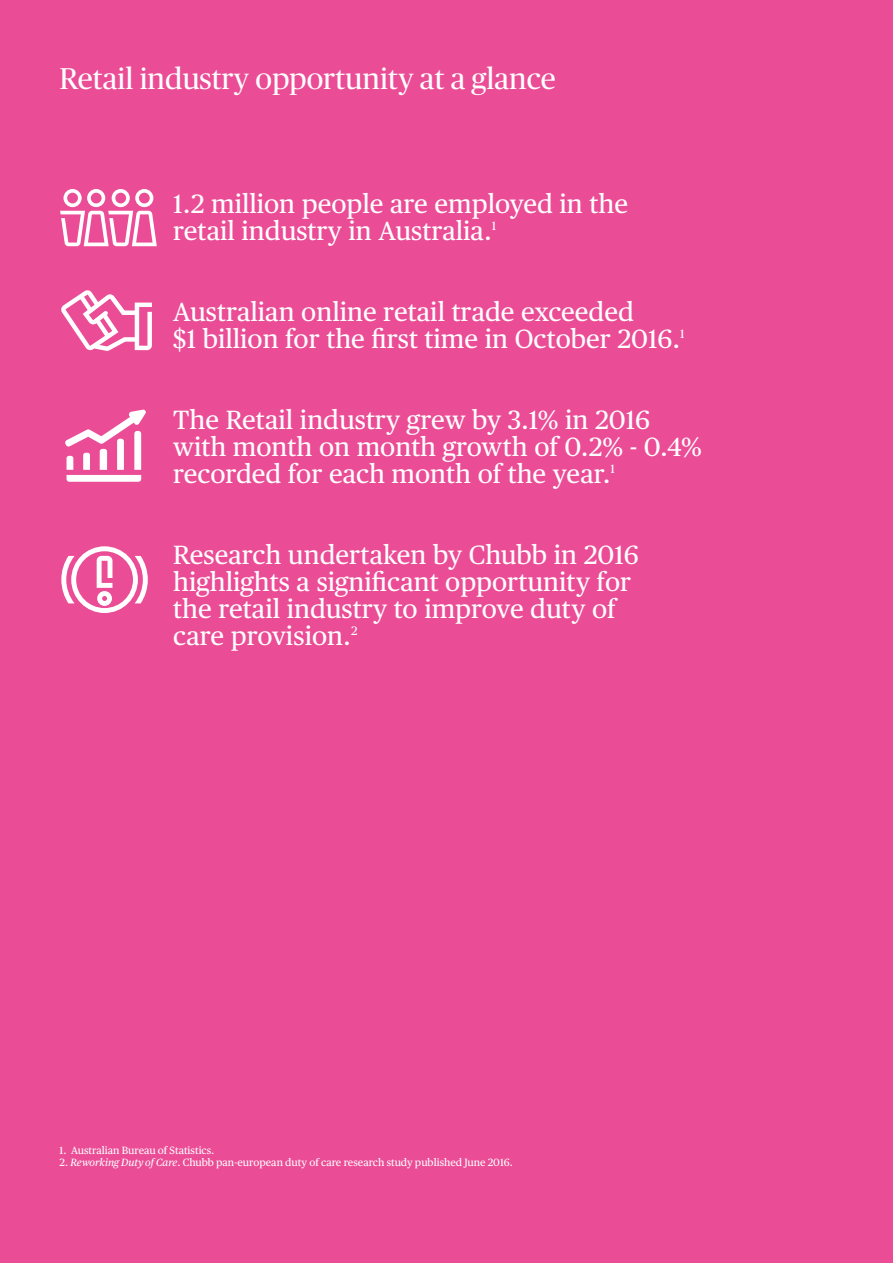
<style>
.page{position:relative;width:893px;height:1263px;background:#eb4c96}
.page>*{position:absolute;margin:0;border:0;box-sizing:border-box;transform-origin:0 0}
.t1{font:30px "Chubb Publico";color:#fff}
.t2{font:26.4px/27px "Chubb Publico Text";color:#fff}
.t3{font:10.5px "Chubb Publico Text";color:#fff}
.s1{font-style:italic}
</style>
<div class="page">
<svg style="left:65px;top:410px;width:81px;height:72px"></svg>
<svg style="left:61px;top:290px;width:91px;height:61px"></svg>
<svg style="left:60px;top:189px;width:97px;height:57px"></svg>
<svg style="left:61px;top:546px;width:87px;height:67px"></svg>
<p class="t1" style="left:60px;top:64px;width:497px">Retail industry opportunity at a glance</p>
<p class="t2" style="left:173px;top:191px;width:456px">1.2 million people are employed in the retail industry in Australia.<sup>1</sup></p>
<p class="t2" style="left:173px;top:299px;width:513px">Australian online retail trade exceeded<br>$1 billion for the first time in October 2016.<sup>1</sup></p>
<p class="t2" style="left:173px;top:407px;width:530px">The Retail industry grew by 3.1% in 2016 with month on month growth of 0.2% - 0.4% recorded for each month of the year.<sup>1</sup></p>
<p class="t2" style="left:173px;top:542px;width:467px">Research undertaken by Chubb in 2016 highlights a significant opportunity for the retail industry to improve duty of care provision.<sup>2</sup></p>
<p class="t3" style="left:60px;top:1145px;width:156px">1. Australian Bureau of Statistics.</p>
<p class="t3" style="left:60px;top:1157px;width:455px">2. <span class="s1">Reworking Duty of Care</span>. Chubb pan-european duty of care research study published June 2016.</p>
</div>
